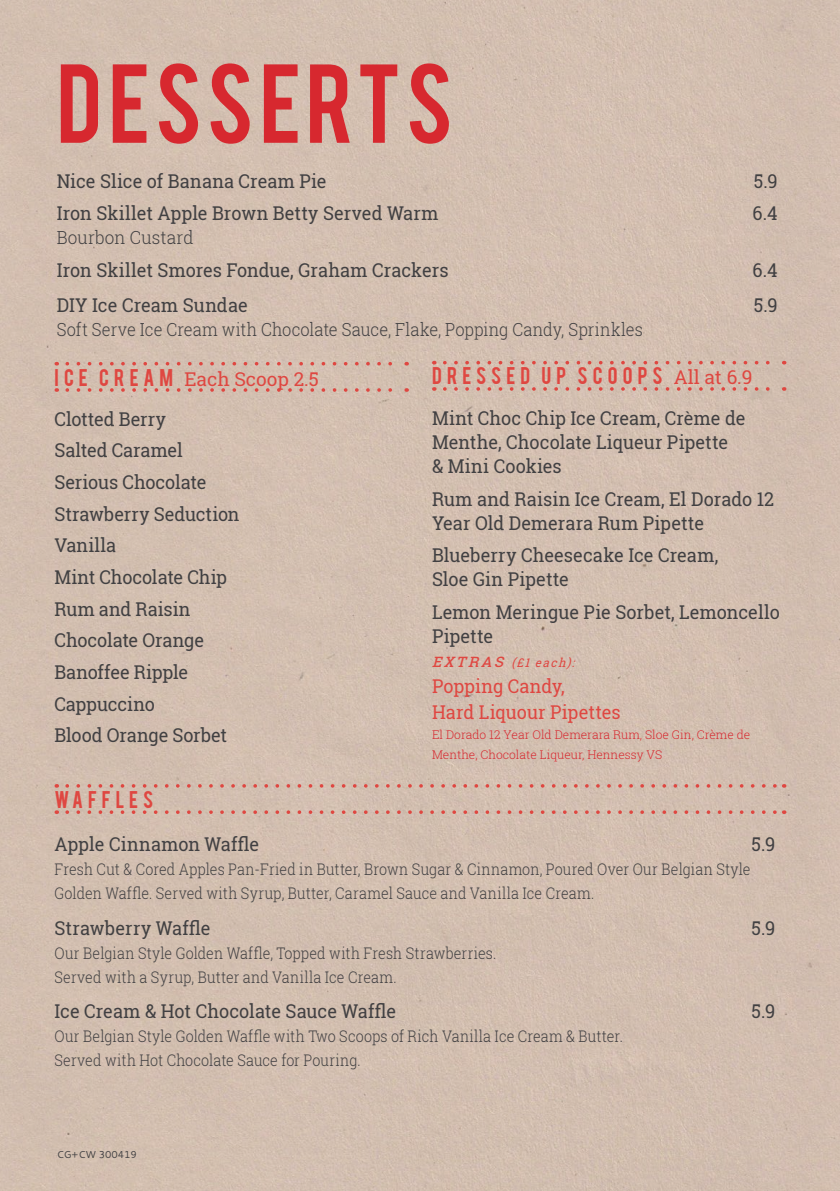
<style>
.page{position:relative;width:840px;height:1191px;background:#fff}
.page>*{position:absolute;margin:0;border:0;box-sizing:border-box;transform-origin:0 0}
.t1{font:88px "Bebas";letter-spacing:.05em;color:#d7282f}
.t2{font:19px/31.6px "Roboto Slab";color:#414042;scale:.95 1}
.t3{font:19px/40px "Roboto Slab";color:#df4741}
.t4{font:19px/26px "Roboto Slab";color:#df4741;scale:.95 1}
.t5{font:19px "Bebas";letter-spacing:.26em;color:#df4741}
.t6{font:300 18px "Roboto Slab";letter-spacing:.005em;color:#414042;scale:.91 1}
.t7{font:300 18px "Roboto Slab";letter-spacing:.005em;color:#414042;scale:.95 1}
.t8{font:300 16px/24px "Roboto Slab";letter-spacing:.01em;color:#414042;scale:.89 1}
.t9{font:300 12px/20px "Roboto Slab";color:#d7282f}
.t10{font:italic 12px "Roboto Slab";color:#df4741;scale:.95 1}
.t11{font:10px "Cantarell";color:#414042}
.s1{font-family:"Bebas"}
.s2{color:#414042}
.s3{font-family:"Roboto Slab"}
.s4{font-size:18px}
</style>
<div class="page">
<div style="left:0;top:0;width:839px;height:1191px;background:#d3beb0"></div>
<svg style="left:67px;top:362px;width:333px;height:3px"></svg>
<svg style="left:67px;top:388px;width:333px;height:4px"></svg>
<svg style="left:444px;top:361px;width:333px;height:3px"></svg>
<svg style="left:444px;top:387px;width:333px;height:4px"></svg>
<svg style="left:67px;top:784px;width:710px;height:3px;background:#d59e92"></svg>
<svg style="left:67px;top:810px;width:710px;height:4px;background:#d5a296"></svg>
<h1 class="t1" style="left:57px;top:40px;width:397px">DESSERTS</h1>
<p class="t2" style="left:57px;top:165px;width:285px">Nice Slice of Banana Cream Pie</p>
<p class="t2" style="left:753px;top:165px;width:26px">5.9</p>
<p class="t2" style="left:57px;top:197px;width:403px">Iron Skillet Apple Brown Betty Served Warm</p>
<p class="t2" style="left:752px;top:197px;width:28px">6.4</p>
<p class="t7" style="left:57px;top:225px;width:145px">Bourbon Custard</p>
<p class="t2" style="left:57px;top:254px;width:413px">Iron Skillet Smores Fondue, Graham Crackers</p>
<p class="t2" style="left:752px;top:254px;width:28px">6.4</p>
<p class="t2" style="left:57px;top:289px;width:202px">DIY Ice Cream Sundae</p>
<p class="t2" style="left:753px;top:289px;width:26px">5.9</p>
<p class="t6" style="left:57px;top:317px;width:645px">Soft Serve Ice Cream with Chocolate Sauce, Flake, Popping Candy, Sprinkles</p>
<p class="t3" style="left:54px;top:358px;width:266px"><span class="s1">I C E C R E A M</span> Each Scoop 2.5<br><span class="s2">Clotted Berry</span></p>
<p class="t2" style="left:54px;top:434px;width:196px">Salted Caramel<br>Serious Chocolate<br>Strawberry Seduction<br>Vanilla<br>Mint Chocolate Chip<br>Rum and Raisin<br>Chocolate Orange<br>Banoffee Ripple<br>Cappuccino<br>Blood Orange Sorbet</p>
<p class="t5" style="left:432px;top:362px;width:322px">DRESSED UP SCOOPS <span class="s3">All at 6.9</span></p>
<p class="t2" style="left:432px;top:406px;width:331px;line-height:24px">Mint Choc Chip Ice Cream, Crème de<br>Menthe, Chocolate Liqueur Pipette<br>&amp; Mini Cookies</p>
<p class="t2" style="left:432px;top:487px;width:361px;line-height:24px">Rum and Raisin Ice Cream, El Dorado 12<br>Year Old Demerara Rum Pipette</p>
<p class="t2" style="left:432px;top:543px;width:302px;line-height:24px">Blueberry Cheesecake Ice Cream,<br>Sloe Gin Pipette</p>
<p class="t2" style="left:432px;top:600px;width:367px;line-height:24px">Lemon Meringue Pie Sorbet, Lemoncello<br>Pipette</p>
<p class="t10" style="left:432px;top:654px;width:156px"><span class="s4">Extras</span> (£1 each):</p>
<p class="t4" style="left:432px;top:673px;width:200px">Popping Candy,<br>Hard Liquour Pipettes</p>
<p class="t9" style="left:432px;top:724px;width:320px">El Dorado 12 Year Old Demerara Rum, Sloe Gin, Crème de<br>Menthe, Chocolate Liqueur, Hennessy VS</p>
<p class="t5" style="left:54px;top:785px;width:100px">WAFFLES</p>
<p class="t2" style="left:54px;top:828px;width:217px">Apple Cinnamon Waffle</p>
<p class="t2" style="left:751px;top:828px;width:26px">5.9</p>
<p class="t8" style="left:54px;top:857px;width:783px">Fresh Cut &amp; Cored Apples Pan-Fried in Butter, Brown Sugar &amp; Cinnamon, Poured Over Our Belgian Style<br>Golden Waffle. Served with Syrup, Butter, Caramel Sauce and Vanilla Ice Cream.</p>
<p class="t2" style="left:54px;top:912px;width:166px">Strawberry Waffle</p>
<p class="t2" style="left:751px;top:912px;width:26px">5.9</p>
<p class="t8" style="left:54px;top:940px;width:498px">Our Belgian Style Golden Waffle, Topped with Fresh Strawberries.<br>Served with a Syrup, Butter and Vanilla Ice Cream.</p>
<p class="t2" style="left:54px;top:995px;width:361px">Ice Cream &amp; Hot Chocolate Sauce Waffle</p>
<p class="t2" style="left:751px;top:995px;width:26px">5.9</p>
<p class="t8" style="left:54px;top:1024px;width:640px">Our Belgian Style Golden Waffle with Two Scoops of Rich Vanilla Ice Cream &amp; Butter.<br>Served with Hot Chocolate Sauce for Pouring.</p>
<p class="t11" style="left:57px;top:1147px;width:82px">CG+CW 300419</p>
</div>
